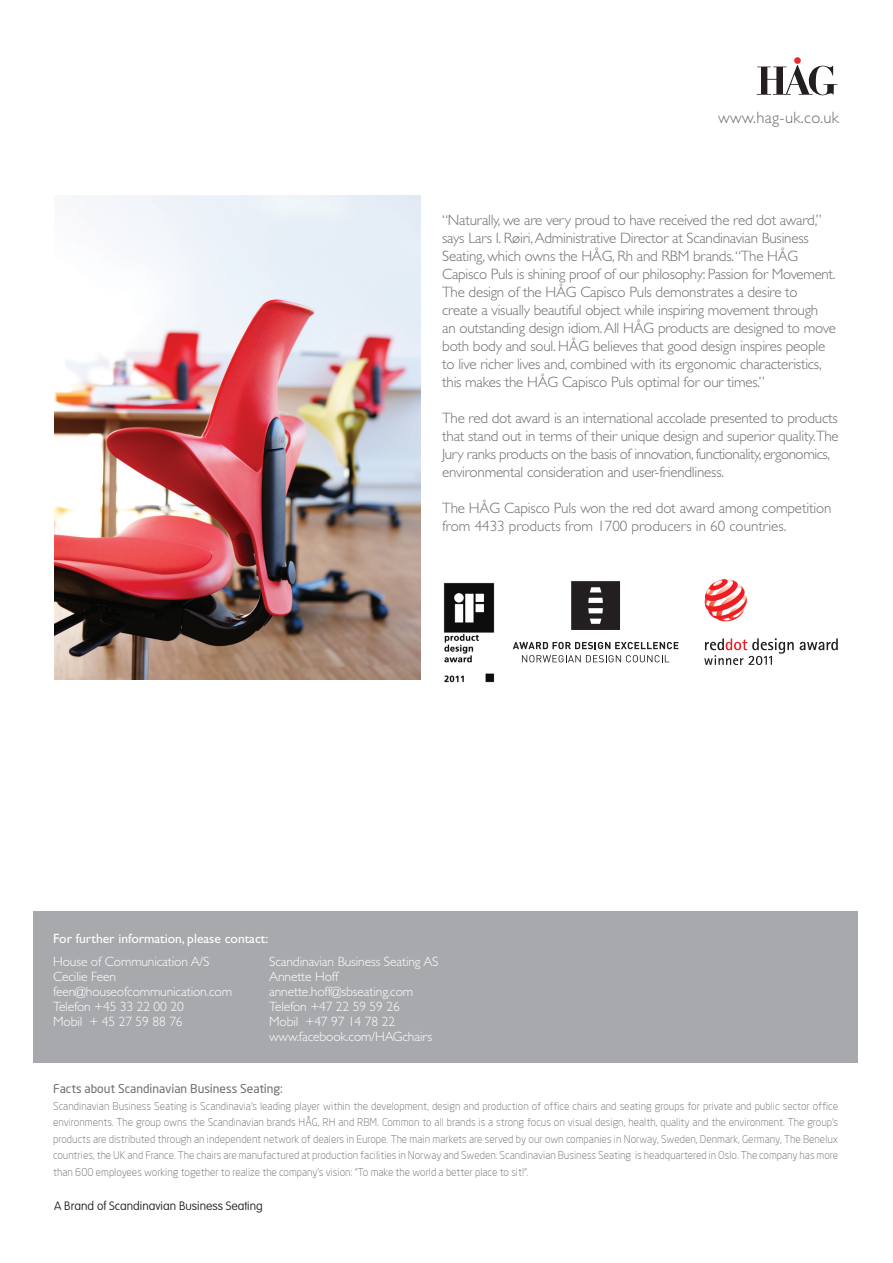
<style>
.page{position:relative;width:893px;height:1263px;background:#fff}
.page>*{position:absolute;margin:0;border:0;box-sizing:border-box;transform-origin:0 0}
.t1{font:300 16.5px "Gill Sans";letter-spacing:.02em;color:#6c6d70}
.t2{font:300 15px/18px "Gill Sans";letter-spacing:-.015em;color:#6c6d70}
.t3{font:300 13.5px "Gill Sans";letter-spacing:-.01em;color:#fff}
.t4{font:13.5px "Gill Sans";color:#fff}
.t5{font:12px "Neo Sans";color:#6c6d70}
.t6{font:100 12px "VAG Rounded";color:#231f20}
.t7{font:300 10.5px/16.5px "Neo Sans";color:#6c6d70;text-align:justify}
</style>
<div class="page">
<div style="left:794px;top:57px;width:7px;height:7px;background:#eb2a2f;border-radius:50%"></div>
<svg style="left:757px;top:65px;width:81px;height:30px"></svg>
<div style="left:33px;top:911px;width:825px;height:151px;background:#a8a9ad"></div>
<img style="left:54px;top:196px;width:367px;height:483px">
<img style="left:443px;top:582px;width:52px;height:101px">
<svg style="left:571px;top:581px;width:49px;height:49px;background:#3b3839"></svg>
<svg style="left:513px;top:642px;width:165px;height:7px"></svg>
<svg style="left:522px;top:655px;width:147px;height:7px"></svg>
<svg style="left:800px;top:638px;width:38px;height:12px"></svg>
<svg style="left:705px;top:579px;width:42px;height:42px"></svg>
<svg style="left:704px;top:638px;width:90px;height:27px"></svg>
<p class="t1" style="left:718px;top:108px;width:122px">www.hag-uk.co.uk</p>
<p class="t2" style="left:442px;top:211px;width:395px">“Naturally, we are very proud to have received the red dot award,” says Lars I. Røiri, Administrative Director at Scandinavian Business Seating, which owns the HÅG, Rh and RBM brands. “The HÅG Capisco Puls is shining proof of our philosophy: Passion for Movement.<br>The design of the HÅG Capisco Puls demonstrates a desire to create a visually beautiful object while inspiring movement through<br>an outstanding design idiom. All HÅG products are designed to move both body and soul. HÅG believes that good design inspires people to live richer lives and, combined with its ergonomic characteristics, this makes the HÅG Capisco Puls optimal for our times.”</p>
<p class="t2" style="left:442px;top:409px;width:398px">The red dot award is an international accolade presented to products that stand out in terms of their unique design and superior quality.The Jury ranks products on the basis of innovation, functionality, ergonomics, environmental consideration and user-friendliness.</p>
<p class="t2" style="left:442px;top:499px;width:391px">The HÅG Capisco Puls won the red dot award among competition from 4433 products from 1700 producers in 60 countries.</p>
<p class="t4" style="left:53px;top:931px;width:217px">For further information, please contact:</p>
<p class="t3" style="left:53px;top:954px;width:158px">House of Communication A/S</p>
<p class="t3" style="left:269px;top:954px;width:171px">Scandinavian Business Seating AS</p>
<p class="t3" style="left:53px;top:969px;width:65px">Cecilie Feen</p>
<p class="t3" style="left:269px;top:969px;width:71px">Annette Hoff</p>
<p class="t3" style="left:53px;top:984px;width:180px">feen@houseofcommunication.com</p>
<p class="t3" style="left:269px;top:984px;width:146px">annette.hoff@sbseating.com</p>
<p class="t3" style="left:53px;top:999px;width:132px">Telefon +45 33 22 00 20</p>
<p class="t3" style="left:269px;top:999px;width:132px">Telefon +47 22 59 59 26</p>
<p class="t3" style="left:53px;top:1014px;width:131px">Mobil + 45 27 59 88 76</p>
<p class="t3" style="left:269px;top:1014px;width:127px">Mobil +47 97 14 78 22</p>
<p class="t3" style="left:269px;top:1029px;width:164px">www.facebook.com/HAGchairs</p>
<p class="t5" style="left:53px;top:1081px;width:231px">Facts about Scandinavian Business Seating:</p>
<p class="t7" style="left:53px;top:1097px;width:786px">Scandinavian Business Seating is Scandinavia’s leading player within the development, design and production of office chairs and seating groups for private and public sector office environments. The group owns the Scandinavian brands HÅG, RH and RBM. Common to all brands is a strong focus on visual design, health, quality and the environment. The group’s products are distributed through an independent network of dealers in Europe. The main markets are served by our own companies in Norway, Sweden, Denmark, Germany, The Benelux countries, the UK and France. The chairs are manufactured at production facilities in Norway and Sweden. Scandinavian Business Seating is headquartered in Oslo. The company has more than 600 employees working together to realize the company’s vision: “To make the world a better place to sit!”.</p>
<p class="t6" style="left:54px;top:1199px;width:210px">A Brand of Scandinavian Business Seating</p>
</div>
